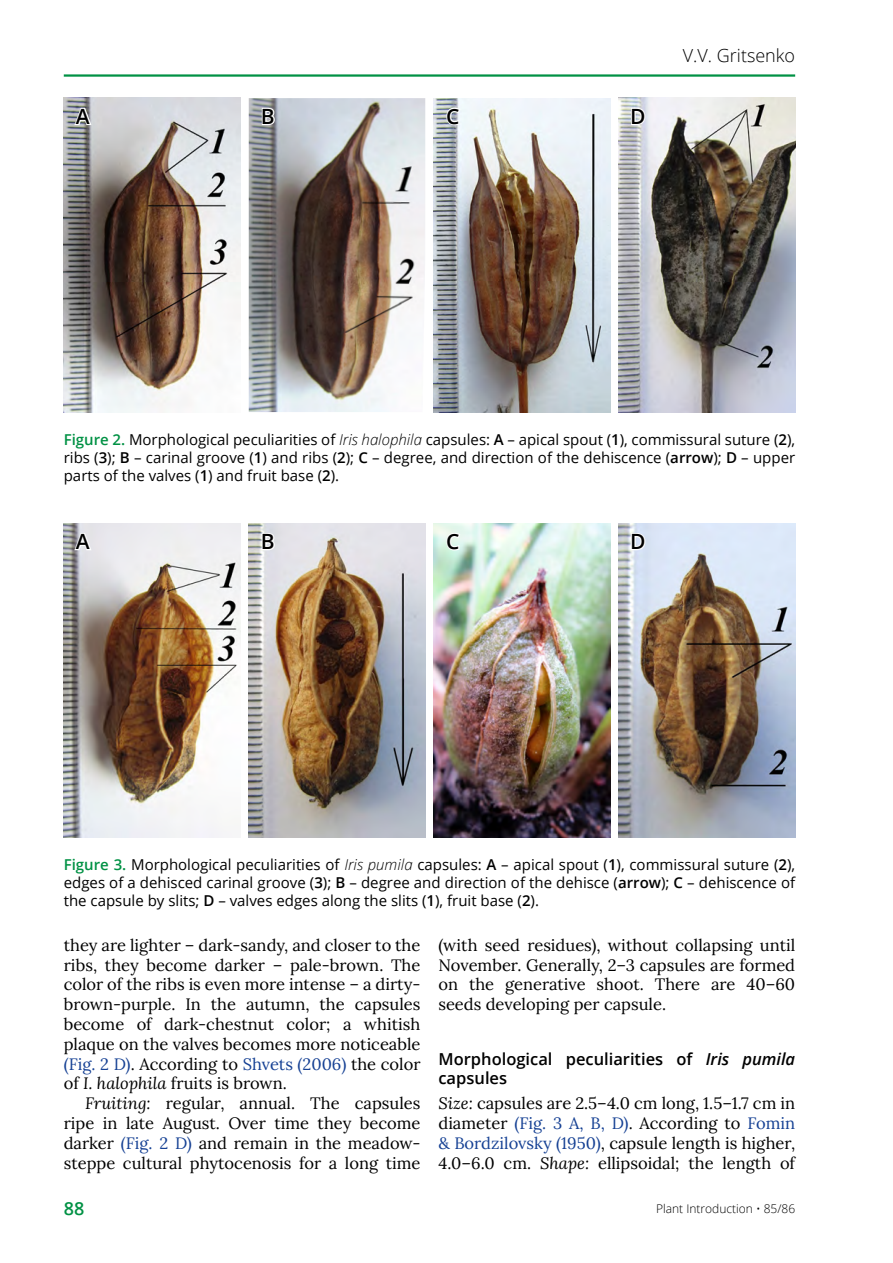
<style>
.page{position:relative;width:893px;height:1263px;background:#fff}
.page>*{position:absolute;margin:0;border:0;box-sizing:border-box;transform-origin:0 0}
.t1{font:600 21px "Open Sans";color:#000}
.t2{font:300 18px "Open Sans";color:#000}
.t3{font:600 18px "Open Sans";color:#009144}
.t4{font:16.5px/19.8px "Lora";color:#000;text-align:justify}
.t5{font:600 16.5px/19.8px "Open Sans";color:#000}
.t6{font:15px/18px "Open Sans";color:#000;text-align:justify}
.t7{font:300 12px "Open Sans";color:#000}
.s1{font-weight:600;color:#009144}
.s2{font-weight:300;font-style:italic}
.s3{font-weight:600}
.s4{color:#164194}
.s5{font-style:italic}
</style>
<div class="page">
<hr style="left:64px;top:74px;width:731px;height:3px;background:#009144">
<img style="left:64px;top:98px;width:176px;height:314px">
<img style="left:249px;top:98px;width:176px;height:314px">
<img style="left:434px;top:98px;width:176px;height:314px">
<img style="left:619px;top:98px;width:176px;height:314px">
<svg style="left:261px;top:106px;width:15px;height:20px"></svg>
<svg style="left:73px;top:97px;width:20px;height:30px"></svg>
<svg style="left:445px;top:106px;width:17px;height:21px"></svg>
<svg style="left:630px;top:107px;width:17px;height:19px"></svg>
<img style="left:64px;top:523px;width:176px;height:314px">
<img style="left:249px;top:523px;width:176px;height:314px">
<img style="left:434px;top:523px;width:176px;height:314px">
<img style="left:619px;top:523px;width:176px;height:314px">
<svg style="left:261px;top:531px;width:15px;height:20px"></svg>
<svg style="left:73px;top:523px;width:20px;height:29px"></svg>
<svg style="left:445px;top:532px;width:17px;height:20px"></svg>
<svg style="left:630px;top:532px;width:17px;height:19px"></svg>
<p class="t1" style="left:76px;top:102px;width:15px">A</p>
<p class="t1" style="left:261px;top:102px;width:15px">B</p>
<p class="t1" style="left:446px;top:102px;width:15px">C</p>
<p class="t1" style="left:630px;top:102px;width:17px">D</p>
<p class="t2" style="left:683px;top:43px;width:114px">V.V. Gritsenko</p>
<p class="t6" style="left:64px;top:430px;width:733px"><span class="s1">Figure 2.</span> Morphological peculiarities of <span class="s2">Iris halophila</span> capsules: <span class="s3">A</span> – apical spout (<span class="s3">1</span>), commissural suture (<span class="s3">2</span>), ribs (<span class="s3">3</span>); <span class="s3">B</span> – carinal groove (<span class="s3">1</span>) and ribs (<span class="s3">2</span>); <span class="s3">C</span> – degree, and direction of the dehiscence (<span class="s3">arrow</span>); <span class="s3">D</span> – upper parts of the valves (<span class="s3">1</span>) and fruit base (<span class="s3">2</span>).</p>
<p class="t1" style="left:76px;top:527px;width:15px">A</p>
<p class="t1" style="left:261px;top:527px;width:15px">B</p>
<p class="t1" style="left:446px;top:527px;width:15px">C</p>
<p class="t1" style="left:630px;top:527px;width:17px">D</p>
<p class="t6" style="left:64px;top:855px;width:733px"><span class="s1">Figure 3.</span> Morphological peculiarities of <span class="s2">Iris pumila</span> capsules: <span class="s3">A</span> – apical spout (<span class="s3">1</span>), commissural suture (<span class="s3">2</span>), edges of a dehisced carinal groove (<span class="s3">3</span>); <span class="s3">B</span> – degree and direction of the dehisce (<span class="s3">arrow</span>); <span class="s3">C</span> – dehiscence of the capsule by slits; <span class="s3">D</span> – valves edges along the slits (<span class="s3">1</span>), fruit base (<span class="s3">2</span>).</p>
<p class="t4" style="left:64px;top:934px;width:358px">they are lighter – dark-sandy, and closer to the ribs, they become darker – pale-brown. The color of the ribs is even more intense – a dirty&shy;brown-purple. In the autumn, the capsules become of dark-chestnut color; a whitish plaque on the valves becomes more noticeable <span class="s4">(Fig. 2 D)</span>. According to <span class="s4">Shvets (2006)</span> the color of <span class="s5">I. halophila</span> fruits is brown.</p>
<p class="t4" style="left:64px;top:1092px;width:358px;text-indent:21px"><span class="s5">Fruiting:</span> regular, annual. The capsules ripe in late August. Over time they become darker <span class="s4">(Fig. 2 D)</span> and remain in the meadow&shy;steppe cultural phytocenosis for a long time</p>
<p class="t4" style="left:438px;top:934px;width:358px">(with seed residues), without collapsing until November. Generally, 2–3 capsules are formed on the generative shoot. There are 40–60 seeds developing per capsule.</p>
<p class="t5" style="left:438px;top:1048px;width:358px">Morphological peculiarities of <span class="s5">Iris pumila </span>capsules</p>
<p class="t4" style="left:438px;top:1092px;width:358px"><span class="s5">Size:</span> capsules are 2.5–4.0 cm long, 1.5–1.7 cm in diameter <span class="s4">(Fig. 3 A, B, D)</span>. According to <span class="s4">Fomin &amp; Bordzilovsky (1950)</span>, capsule length is higher, 4.0–6.0 cm. <span class="s5">Shape:</span> ellipsoidal; the length of</p>
<p class="t3" style="left:64px;top:1196px;width:22px">88</p>
<p class="t7" style="left:656px;top:1200px;width:141px">Plant Introduction • 85/86</p>
</div>
